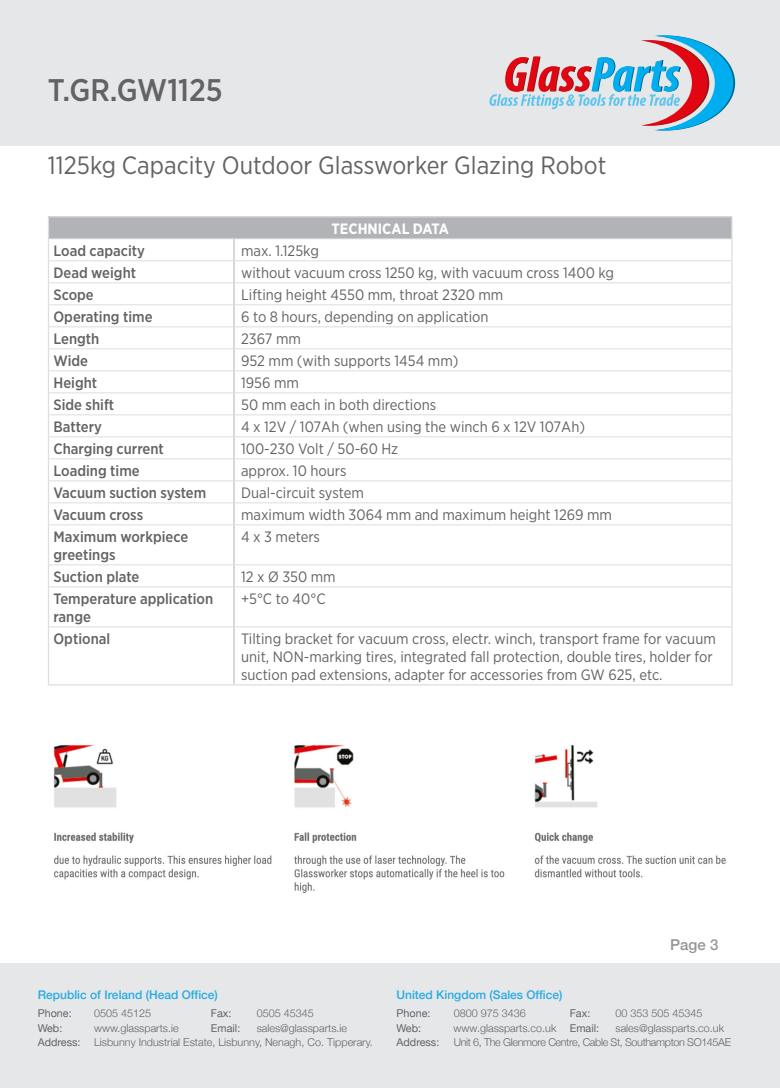
<style>
.page{position:relative;width:780px;height:1088px;background:#fff}
.page>*{position:absolute;margin:0;border:0;box-sizing:border-box;transform-origin:0 0}
.t1{font:500 31.25px "Gotham Narrow";color:#636366}
.t2{font:25px "Gotham Narrow";color:#636366}
.t3{font:15px/18px "Gotham Narrow";color:#636366}
.t4{font:500 15px/18px "Gotham Narrow";color:#636366}
.t5{font:700 15px "Gotham Narrow";color:#fff}
.t6{font:500 15px "Helvetica Neue";color:#939598}
.t7{font:500 12px "Helvetica Neue";color:#27abe2}
.t8{font:300 10.75px "Helvetica Neue";color:#636466}
.t9{font:10.75px "Helvetica Neue";color:#636466}
.t10{font:300 10.75px "Helvetica Neue";letter-spacing:-.035em;color:#636466}
.s1{font-weight:400}
</style>
<div class="page">
<div style="left:0;top:964px;width:26px;height:124px;background:#e6e7e9"></div>
<div style="left:0;top:0;width:26px;height:145px;background:#e6e7e9"></div>
<div style="left:10px;top:964px;width:770px;height:124px;background:#e6e7e9"></div>
<div style="left:10px;top:0;width:770px;height:145px;background:#e6e7e9"></div>
<svg style="left:489px;top:35px;width:246px;height:96px"></svg>
<div style="left:48px;top:217px;width:683px;height:22px;background:#b2b3b7"></div>
<hr style="left:49px;top:238px;width:185px;height:1px;background:#dcdddf">
<hr style="left:234px;top:238px;width:497px;height:1px;background:#dcdddf">
<hr style="left:49px;top:260px;width:185px;height:1px;background:#dcdddf">
<hr style="left:234px;top:260px;width:497px;height:1px;background:#dcdddf">
<hr style="left:49px;top:282px;width:185px;height:1px;background:#dcdddf">
<hr style="left:234px;top:282px;width:497px;height:1px;background:#dcdddf">
<hr style="left:49px;top:304px;width:185px;height:1px;background:#dcdddf">
<hr style="left:234px;top:304px;width:497px;height:1px;background:#dcdddf">
<hr style="left:49px;top:326px;width:185px;height:1px;background:#dcdddf">
<hr style="left:234px;top:326px;width:497px;height:1px;background:#dcdddf">
<hr style="left:49px;top:348px;width:185px;height:1px;background:#dcdddf">
<hr style="left:234px;top:348px;width:497px;height:1px;background:#dcdddf">
<hr style="left:49px;top:370px;width:185px;height:1px;background:#dcdddf">
<hr style="left:234px;top:370px;width:497px;height:1px;background:#dcdddf">
<hr style="left:49px;top:392px;width:185px;height:1px;background:#dcdddf">
<hr style="left:234px;top:392px;width:497px;height:1px;background:#dcdddf">
<hr style="left:49px;top:414px;width:185px;height:1px;background:#dcdddf">
<hr style="left:234px;top:414px;width:497px;height:1px;background:#dcdddf">
<hr style="left:49px;top:436px;width:185px;height:1px;background:#dcdddf">
<hr style="left:234px;top:436px;width:497px;height:1px;background:#dcdddf">
<hr style="left:49px;top:458px;width:185px;height:1px;background:#dcdddf">
<hr style="left:234px;top:458px;width:497px;height:1px;background:#dcdddf">
<hr style="left:49px;top:480px;width:185px;height:1px;background:#dcdddf">
<hr style="left:234px;top:480px;width:497px;height:1px;background:#dcdddf">
<hr style="left:49px;top:502px;width:185px;height:1px;background:#dcdddf">
<hr style="left:234px;top:502px;width:497px;height:1px;background:#dcdddf">
<hr style="left:49px;top:524px;width:185px;height:1px;background:#dcdddf">
<hr style="left:234px;top:524px;width:497px;height:1px;background:#dcdddf">
<hr style="left:49px;top:564px;width:185px;height:1px;background:#dcdddf">
<hr style="left:234px;top:564px;width:497px;height:1px;background:#dcdddf">
<hr style="left:49px;top:586px;width:185px;height:1px;background:#dcdddf">
<hr style="left:234px;top:586px;width:497px;height:1px;background:#dcdddf">
<hr style="left:49px;top:626px;width:185px;height:1px;background:#dcdddf">
<hr style="left:234px;top:626px;width:497px;height:1px;background:#dcdddf">
<svg style="left:233px;top:239px;width:1px;height:285px"></svg>
<hr style="left:233px;top:525px;width:1px;height:39px;background:#b2b3b7">
<svg style="left:233px;top:565px;width:1px;height:21px"></svg>
<hr style="left:233px;top:587px;width:1px;height:39px;background:#b2b3b7">
<hr style="left:233px;top:627px;width:1px;height:57px;background:#b2b3b7">
<hr style="left:48px;top:684px;width:186px;height:1px;background:#dcdddf">
<hr style="left:234px;top:684px;width:498px;height:1px;background:#dcdddf">
<hr style="left:48px;top:216px;width:186px;height:1px;background:#dcdddf">
<hr style="left:234px;top:216px;width:498px;height:1px;background:#dcdddf">
<svg style="left:48px;top:217px;width:1px;height:308px"></svg>
<svg style="left:731px;top:217px;width:1px;height:308px"></svg>
<hr style="left:48px;top:525px;width:1px;height:40px;background:#dcdddf">
<hr style="left:731px;top:525px;width:1px;height:40px;background:#dcdddf">
<svg style="left:48px;top:565px;width:1px;height:22px"></svg>
<svg style="left:731px;top:565px;width:1px;height:22px"></svg>
<hr style="left:48px;top:587px;width:1px;height:40px;background:#dcdddf">
<hr style="left:731px;top:587px;width:1px;height:40px;background:#dcdddf">
<hr style="left:48px;top:627px;width:1px;height:57px;background:#dcdddf">
<hr style="left:731px;top:627px;width:1px;height:57px;background:#dcdddf">
<img style="left:53px;top:744px;width:673px;height:149px">
<p class="t1" style="left:48px;top:70px;width:176px">T.GR.GW1125</p>
<p class="t2" style="left:48px;top:150px;width:560px">1125kg Capacity Outdoor Glassworker Glazing Robot</p>
<p class="t5" style="left:331px;top:219px;width:119px">TECHNICAL DATA</p>
<p class="t4" style="left:53px;top:241px;width:93px">Load capacity</p>
<p class="t3" style="left:241px;top:241px;width:79px">max. 1.125kg</p>
<p class="t4" style="left:53px;top:263px;width:84px">Dead weight</p>
<p class="t3" style="left:241px;top:263px;width:374px">without vacuum cross 1250 kg, with vacuum cross 1400 kg</p>
<p class="t4" style="left:53px;top:285px;width:42px">Scope</p>
<p class="t3" style="left:241px;top:285px;width:264px">Lifting height 4550 mm, throat 2320 mm</p>
<p class="t4" style="left:53px;top:307px;width:100px">Operating time</p>
<p class="t3" style="left:241px;top:307px;width:249px">6 to 8 hours, depending on application</p>
<p class="t4" style="left:53px;top:329px;width:47px">Length</p>
<p class="t3" style="left:241px;top:329px;width:61px">2367 mm</p>
<p class="t4" style="left:53px;top:351px;width:36px">Wide</p>
<p class="t3" style="left:241px;top:351px;width:219px">952 mm (with supports 1454 mm)</p>
<p class="t4" style="left:53px;top:373px;width:45px">Height</p>
<p class="t3" style="left:241px;top:373px;width:59px">1956 mm</p>
<p class="t4" style="left:53px;top:395px;width:62px">Side shift</p>
<p class="t3" style="left:241px;top:395px;width:197px">50 mm each in both directions</p>
<p class="t4" style="left:53px;top:417px;width:50px">Battery</p>
<p class="t3" style="left:241px;top:417px;width:345px">4 x 12V / 107Ah (when using the winch 6 x 12V 107Ah)</p>
<p class="t4" style="left:53px;top:439px;width:112px">Charging current</p>
<p class="t3" style="left:241px;top:439px;width:159px">100-230 Volt / 50-60 Hz</p>
<p class="t4" style="left:53px;top:461px;width:88px">Loading time</p>
<p class="t3" style="left:241px;top:461px;width:107px">approx. 10 hours</p>
<p class="t4" style="left:53px;top:483px;width:154px">Vacuum suction system</p>
<p class="t3" style="left:241px;top:483px;width:124px">Dual-circuit system</p>
<p class="t4" style="left:53px;top:505px;width:91px">Vacuum cross</p>
<p class="t3" style="left:241px;top:505px;width:372px">maximum width 3064 mm and maximum height 1269 mm</p>
<p class="t4" style="left:53px;top:527px;width:136px">Maximum workpiece greetings</p>
<p class="t3" style="left:241px;top:527px;width:80px">4 x 3 meters</p>
<p class="t4" style="left:53px;top:567px;width:87px">Suction plate</p>
<p class="t3" style="left:241px;top:567px;width:96px">12 x Ø 350 mm</p>
<p class="t4" style="left:53px;top:589px;width:161px">Temperature application range</p>
<p class="t3" style="left:241px;top:589px;width:86px">+5°C to 40°C</p>
<p class="t4" style="left:53px;top:629px;width:58px">Optional</p>
<p class="t3" style="left:241px;top:629px;width:476px">Tilting bracket for vacuum cross, electr. winch, transport frame for vacuum unit, NON-marking tires, integrated fall protection, double tires, holder for suction pad extensions, adapter for accessories from GW 625, etc.</p>
<p class="t7" style="left:38px;top:985px;width:182px">Republic of Ireland (Head Office)</p>
<p class="t9" style="left:38px;top:1005px;width:35px">Phone:</p>
<p class="t8" style="left:94px;top:1005px;width:58px">0505 45125</p>
<p class="t9" style="left:211px;top:1005px;width:22px">Fax:</p>
<p class="t8" style="left:257px;top:1005px;width:58px">0505 45345</p>
<p class="t9" style="left:38px;top:1020px;width:26px">Web:</p>
<p class="t8" style="left:94px;top:1019px;width:86px">www.glassparts.ie</p>
<p class="t9" style="left:211px;top:1020px;width:31px">Email:</p>
<p class="t8" style="left:257px;top:1019px;width:92px">sales@glassparts.ie</p>
<p class="t9" style="left:38px;top:1034px;width:44px">Address:</p>
<p class="t8" style="left:94px;top:1033px;width:280px">Lisbunny Industrial Estate, Lisbunny, Nenagh, Co. Tipperary.</p>
<p class="t6" style="left:670px;top:933px;width:50px">Page 3</p>
<p class="t7" style="left:396px;top:985px;width:167px">United Kingdom (Sales Office)</p>
<p class="t9" style="left:396px;top:1005px;width:35px">Phone:</p>
<p class="t8" style="left:453px;top:1005px;width:73px">0800 975 3436</p>
<p class="t9" style="left:569px;top:1005px;width:22px">Fax:</p>
<p class="t8" style="left:615px;top:1005px;width:88px">00 353 505 45345</p>
<p class="t9" style="left:396px;top:1020px;width:26px">Web:</p>
<p class="t8" style="left:453px;top:1019px;width:147px">www.glassparts.co.uk <span class="s1">Email:</span></p>
<p class="t8" style="left:615px;top:1019px;width:110px">sales@glassparts.co.uk</p>
<p class="t9" style="left:396px;top:1034px;width:44px">Address:</p>
<p class="t10" style="left:453px;top:1033px;width:279px">Unit 6, The Glenmore Centre, Cable St, Southampton SO145AE</p>
</div>
